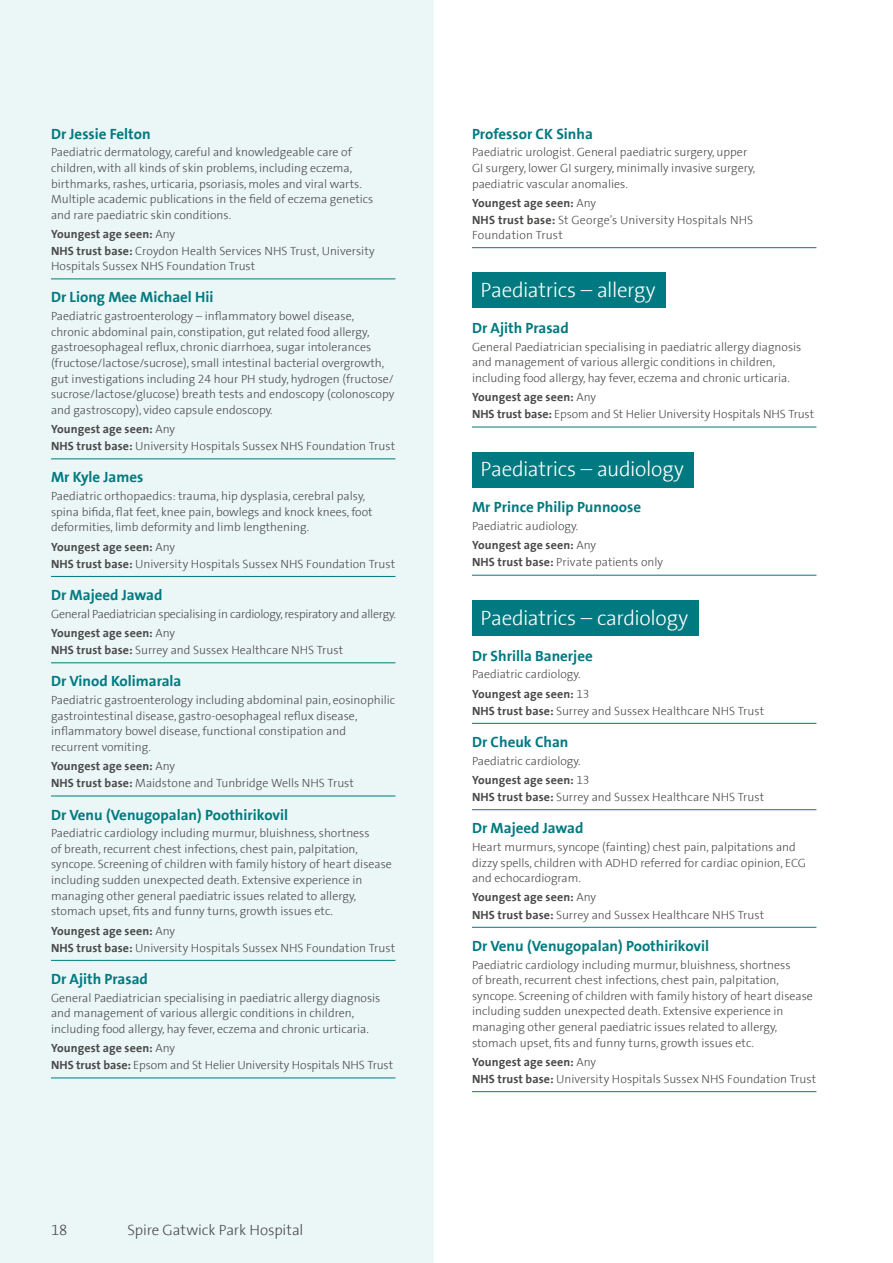
<style>
.page{position:relative;width:893px;height:1263px;background:#fff}
.page>*{position:absolute;margin:0;border:0;box-sizing:border-box;transform-origin:0 0}
.t1{font:300 21px "The Sans Spire";letter-spacing:-.015em;color:#fff}
.t2{font:700 15px "The Sans Spire";color:#007a80}
.t3{font:300 15px "The Sans Spire";letter-spacing:-.005em;color:#4a4a49}
.t4{font:300 12px/15.6px "The Sans Spire";color:#4a4a49}
.t5{font:300 12px/19.2px "The Sans Spire";letter-spacing:-.02em;color:#4a4a49}
.s1{font-weight:700}
</style>
<div class="page">
<div style="left:0;top:0;width:434px;height:1263px;background:#ebf6f6"></div>
<hr style="left:51px;top:279px;width:344px;height:1px;background:#007a80">
<hr style="left:51px;top:459px;width:344px;height:1px;background:#007a80">
<hr style="left:51px;top:576px;width:344px;height:1px;background:#007a80">
<hr style="left:51px;top:662px;width:344px;height:1px;background:#007a80">
<hr style="left:51px;top:796px;width:344px;height:1px;background:#007a80">
<hr style="left:51px;top:960px;width:344px;height:1px;background:#007a80">
<hr style="left:51px;top:1078px;width:344px;height:1px;background:#007a80">
<hr style="left:472px;top:247px;width:344px;height:1px;background:#007a80">
<div style="left:472px;top:272px;width:194px;height:36px;background:#007a80"></div>
<hr style="left:472px;top:427px;width:344px;height:1px;background:#007a80">
<div style="left:472px;top:452px;width:222px;height:36px;background:#007a80"></div>
<hr style="left:472px;top:575px;width:344px;height:1px;background:#007a80">
<div style="left:472px;top:600px;width:226px;height:36px;background:#007a80"></div>
<hr style="left:472px;top:723px;width:344px;height:1px;background:#007a80">
<hr style="left:472px;top:809px;width:344px;height:1px;background:#007a80">
<hr style="left:472px;top:927px;width:344px;height:1px;background:#007a80">
<hr style="left:472px;top:1091px;width:344px;height:1px;background:#007a80">
<p class="t2" style="left:51px;top:125px;width:101px">Dr Jessie Felton</p>
<p class="t4" style="left:51px;top:145px;width:324px">Paediatric dermatology, careful and knowledgeable care of children, with all kinds of skin problems, including eczema, birthmarks, rashes, urticaria, psoriasis, moles and viral warts.<br>Multiple academic publications in the field of eczema genetics and rare paediatric skin conditions.</p>
<p class="t4" style="left:51px;top:226px;width:325px;line-height:17.1px"><span class="s1">Youngest age seen:</span> Any<br><span class="s1">NHS trust base:</span> Croydon Health Services NHS Trust, University</p>
<p class="t4" style="left:51px;top:258px;width:206px">Hospitals Sussex NHS Foundation Trust</p>
<p class="t2" style="left:51px;top:288px;width:164px">Dr Liong Mee Michael Hii</p>
<p class="t4" style="left:51px;top:308px;width:345px">Paediatric gastroenterology – inflammatory bowel disease, chronic abdominal pain, constipation, gut related food allergy, gastroesophageal reflux, chronic diarrhoea, sugar intolerances (fructose/lactose/sucrose), small intestinal bacterial overgrowth, gut investigations including 24 hour PH study, hydrogen (fructose/ sucrose/lactose/glucose) breath tests and endoscopy (colonoscopy and gastroscopy), video capsule endoscopy.</p>
<p class="t4" style="left:51px;top:421px;width:346px;line-height:17.1px"><span class="s1">Youngest age seen:</span> Any<br><span class="s1">NHS trust base:</span> University Hospitals Sussex NHS Foundation Trust</p>
<p class="t2" style="left:51px;top:468px;width:94px">Mr Kyle James</p>
<p class="t4" style="left:51px;top:488px;width:323px">Paediatric orthopaedics: trauma, hip dysplasia, cerebral palsy, spina bifida, flat feet, knee pain, bowlegs and knock knees, foot deformities, limb deformity and limb lengthening.</p>
<p class="t4" style="left:51px;top:538px;width:346px;line-height:17.1px"><span class="s1">Youngest age seen:</span> Any<br><span class="s1">NHS trust base:</span> University Hospitals Sussex NHS Foundation Trust</p>
<p class="t2" style="left:51px;top:586px;width:113px">Dr Majeed Jawad</p>
<p class="t5" style="left:51px;top:604px;width:346px">General Paediatrician specialising in cardiology, respiratory and allergy.<br><span class="s1">Youngest age seen:</span> Any</p>
<p class="t4" style="left:51px;top:642px;width:294px"><span class="s1">NHS trust base:</span> Surrey and Sussex Healthcare NHS Trust</p>
<p class="t2" style="left:51px;top:672px;width:132px">Dr Vinod Kolimarala</p>
<p class="t4" style="left:51px;top:692px;width:346px">Paediatric gastroenterology including abdominal pain, eosinophilic gastrointestinal disease, gastro-oesophageal reflux disease, inflammatory bowel disease, functional constipation and recurrent vomiting.</p>
<p class="t4" style="left:51px;top:758px;width:304px;line-height:17.1px"><span class="s1">Youngest age seen:</span> Any<br><span class="s1">NHS trust base:</span> Maidstone and Tunbridge Wells NHS Trust</p>
<p class="t2" style="left:51px;top:805px;width:239px">Dr Venu (Venugopalan) Poothirikovil</p>
<p class="t4" style="left:51px;top:826px;width:342px">Paediatric cardiology including murmur, bluishness, shortness<br>of breath, recurrent chest infections, chest pain, palpitation, syncope. Screening of children with family history of heart disease including sudden unexpected death. Extensive experience in managing other general paediatric issues related to allergy, stomach upset, fits and funny turns, growth issues etc.</p>
<p class="t4" style="left:51px;top:922px;width:346px;line-height:17.1px"><span class="s1">Youngest age seen:</span> Any<br><span class="s1">NHS trust base:</span> University Hospitals Sussex NHS Foundation Trust</p>
<p class="t2" style="left:51px;top:970px;width:98px">Dr Ajith Prasad</p>
<p class="t4" style="left:51px;top:990px;width:331px">General Paediatrician specialising in paediatric allergy diagnosis and management of various allergic conditions in children, including food allergy, hay fever, eczema and chronic urticaria.</p>
<p class="t4" style="left:51px;top:1040px;width:344px;line-height:17.1px"><span class="s1">Youngest age seen:</span> Any<br><span class="s1">NHS trust base:</span> Epsom and St Helier University Hospitals NHS Trust</p>
<p class="t3" style="left:51px;top:1221px;width:18px">18</p>
<p class="t3" style="left:128px;top:1221px;width:177px">Spire Gatwick Park Hospital</p>
<p class="t2" style="left:472px;top:125px;width:122px">Professor CK Sinha</p>
<p class="t4" style="left:472px;top:145px;width:285px">Paediatric urologist. General paediatric surgery, upper<br>GI surgery, lower GI surgery, minimally invasive surgery, paediatric vascular anomalies.</p>
<p class="t4" style="left:472px;top:194px;width:283px;line-height:17.1px"><span class="s1">Youngest age seen:</span> Any<br><span class="s1">NHS trust base:</span> St George’s University Hospitals NHS</p>
<p class="t4" style="left:472px;top:227px;width:92px">Foundation Trust</p>
<h1 class="t1" style="left:480px;top:278px;width:177px">Paediatrics – allergy</h1>
<p class="t2" style="left:472px;top:319px;width:98px">Dr Ajith Prasad</p>
<p class="t4" style="left:472px;top:339px;width:331px">General Paediatrician specialising in paediatric allergy diagnosis and management of various allergic conditions in children, including food allergy, hay fever, eczema and chronic urticaria.</p>
<p class="t4" style="left:472px;top:389px;width:344px;line-height:17.1px"><span class="s1">Youngest age seen:</span> Any<br><span class="s1">NHS trust base:</span> Epsom and St Helier University Hospitals NHS Trust</p>
<h1 class="t1" style="left:480px;top:457px;width:205px">Paediatrics – audiology</h1>
<p class="t2" style="left:472px;top:498px;width:171px">Mr Prince Philip Punnoose</p>
<p class="t4" style="left:472px;top:517px;width:126px;line-height:19.2px">Paediatric audiology.<br><span class="s1">Youngest age seen:</span> Any</p>
<p class="t4" style="left:472px;top:555px;width:193px"><span class="s1">NHS trust base:</span> Private patients only</p>
<h1 class="t1" style="left:480px;top:605px;width:209px">Paediatrics – cardiology</h1>
<p class="t2" style="left:472px;top:646px;width:122px">Dr Shrilla Banerjee</p>
<p class="t4" style="left:472px;top:665px;width:119px;line-height:19.2px">Paediatric cardiology.<br><span class="s1">Youngest age seen:</span> 13</p>
<p class="t4" style="left:472px;top:703px;width:294px"><span class="s1">NHS trust base:</span> Surrey and Sussex Healthcare NHS Trust</p>
<p class="t2" style="left:472px;top:733px;width:98px">Dr Cheuk Chan</p>
<p class="t4" style="left:472px;top:751px;width:119px;line-height:19.2px">Paediatric cardiology.<br><span class="s1">Youngest age seen:</span> 13</p>
<p class="t4" style="left:472px;top:789px;width:294px"><span class="s1">NHS trust base:</span> Surrey and Sussex Healthcare NHS Trust</p>
<p class="t2" style="left:472px;top:819px;width:113px">Dr Majeed Jawad</p>
<p class="t4" style="left:472px;top:839px;width:336px">Heart murmurs, syncope (fainting) chest pain, palpitations and dizzy spells, children with ADHD referred for cardiac opinion, ECG and echocardiogram.</p>
<p class="t4" style="left:472px;top:889px;width:294px;line-height:17.1px"><span class="s1">Youngest age seen:</span> Any<br><span class="s1">NHS trust base:</span> Surrey and Sussex Healthcare NHS Trust</p>
<p class="t2" style="left:472px;top:937px;width:239px">Dr Venu (Venugopalan) Poothirikovil</p>
<p class="t4" style="left:472px;top:957px;width:342px">Paediatric cardiology including murmur, bluishness, shortness<br>of breath, recurrent chest infections, chest pain, palpitation, syncope. Screening of children with family history of heart disease including sudden unexpected death. Extensive experience in managing other general paediatric issues related to allergy, stomach upset, fits and funny turns, growth issues etc.</p>
<p class="t4" style="left:472px;top:1053px;width:346px;line-height:17.1px"><span class="s1">Youngest age seen:</span> Any<br><span class="s1">NHS trust base:</span> University Hospitals Sussex NHS Foundation Trust</p>
</div>
